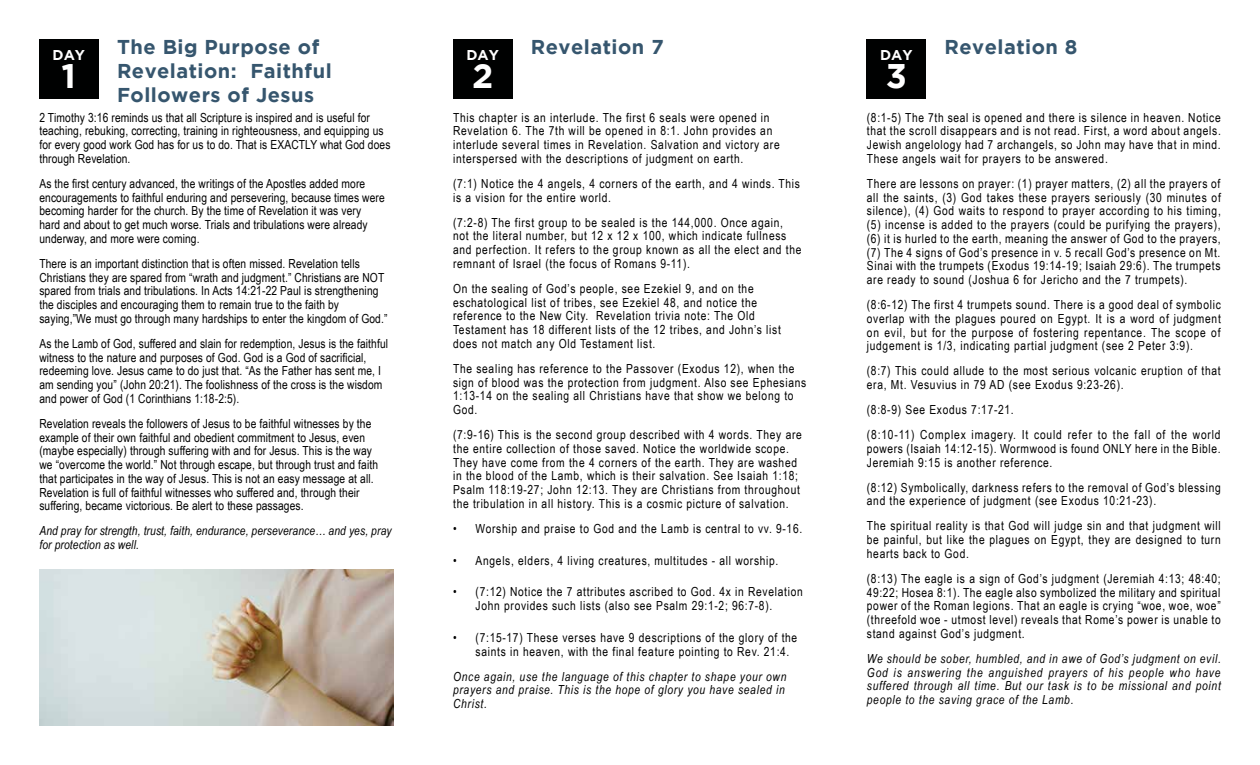
<style>
.page{position:relative;width:1260px;height:765px;background:#fff}
.page>*{position:absolute;margin:0;border:0;box-sizing:border-box;transform-origin:0 0}
.t1{font:700 34.12px "Gotham";color:#fff}
.t2{font:700 20px/24px "Gotham";letter-spacing:.025em;color:#36566e}
.t3{font:700 14.25px "Gotham";color:#fff}
.t4{font:12.5px/13.8px "Arial Narrow";letter-spacing:.055em;color:#000101}
.t5{font:12.5px/13.8px "Arial Narrow";letter-spacing:.01em;color:#000101}
.t6{font:italic 12.5px/13.8px "Arial Narrow";letter-spacing:.055em;color:#000101}
.t7{font:italic 12.5px/13.8px "Arial Narrow";letter-spacing:.01em;color:#000101}
</style>
<div class="page">
<div style="left:39px;top:39px;width:59px;height:60px;background:#000101"></div>
<div style="left:453px;top:39px;width:59px;height:60px;background:#000101"></div>
<div style="left:867px;top:39px;width:59px;height:60px;background:#000101"></div>
<img style="left:39px;top:569px;width:354px;height:157px">
<p class="t3" style="left:53px;top:47px;width:34px">DAY</p>
<h1 class="t1" style="left:62px;top:57px;width:16px">1</h1>
<h2 class="t2" style="left:117px;top:34px;width:216px">The Big Purpose of<br>Revelation: Faithful<br>Followers of Jesus</h2>
<p class="t5" style="left:39px;top:110px;width:353px">2 Timothy 3:16 reminds us that all Scripture is inspired and is useful for teaching, rebuking, correcting, training in righteousness, and equipping us for every good work God has for us to do. That is EXACTLY what God does through Revelation.</p>
<p class="t5" style="left:39px;top:176px;width:347px">As the first century advanced, the writings of the Apostles added more encouragements to faithful enduring and persevering, because times were becoming harder for the church. By the time of Revelation it was very hard and about to get much worse. Trials and tribulations were already underway, and more were coming.</p>
<p class="t5" style="left:39px;top:256px;width:350px">There is an important distinction that is often missed. Revelation tells Christians they are spared from “wrath and judgment.” Christians are NOT spared from trials and tribulations. In Acts 14:21-22 Paul is strengthening the disciples and encouraging them to remain true to the faith by saying,”We must go through many hardships to enter the kingdom of God.”</p>
<p class="t5" style="left:39px;top:336px;width:350px">As the Lamb of God, suffered and slain for redemption, Jesus is the faithful witness to the nature and purposes of God. God is a God of sacrificial, redeeming love. Jesus came to do just that. “As the Father has sent me, I am sending you” (John 20:21). The foolishness of the cross is the wisdom and power of God (1 Corinthians 1:18-2:5).</p>
<p class="t5" style="left:39px;top:416px;width:340px">Revelation reveals the followers of Jesus to be faithful witnesses by the example of their own faithful and obedient commitment to Jesus, even (maybe especially) through suffering with and for Jesus. This is the way we “overcome the world.” Not through escape, but through trust and faith that participates in the way of Jesus. This is not an easy message at all.<br>Revelation is full of faithful witnesses who suffered and, through their suffering, became victorious. Be alert to these passages.</p>
<p class="t7" style="left:39px;top:524px;width:354px">And pray for strength, trust, faith, endurance, perseverance… and yes, pray for protection as well.</p>
<p class="t3" style="left:467px;top:47px;width:34px">DAY</p>
<h2 class="t2" style="left:531px;top:34px;width:134px">Revelation 7</h2>
<p class="t3" style="left:880px;top:47px;width:34px">DAY</p>
<h2 class="t2" style="left:945px;top:34px;width:135px">Revelation 8</h2>
<h1 class="t1" style="left:472px;top:57px;width:23px">2</h1>
<h1 class="t1" style="left:886px;top:57px;width:23px">3</h1>
<p class="t4" style="left:453px;top:110px;width:328px">This chapter is an interlude. The first 6 seals were opened in Revelation 6. The 7th will be opened in 8:1. John provides an interlude several times in Revelation. Salvation and victory are interspersed with the descriptions of judgment on earth.</p>
<p class="t4" style="left:453px;top:176px;width:348px">(7:1) Notice the 4 angels, 4 corners of the earth, and 4 winds. This is a vision for the entire world.</p>
<p class="t4" style="left:453px;top:215px;width:350px">(7:2-8) The first group to be sealed is the 144,000. Once again, not the literal number, but 12 x 12 x 100, which indicate fullness and perfection. It refers to the group known as all the elect and the remnant of Israel (the focus of Romans 9-11).</p>
<p class="t4" style="left:453px;top:281px;width:329px">On the sealing of God’s people, see Ezekiel 9, and on the eschatological list of tribes, see Ezekiel 48, and notice the reference to the New City. Revelation trivia note: The Old Testament has 18 different lists of the 12 tribes, and John’s list does not match any Old Testament list.</p>
<p class="t4" style="left:453px;top:361px;width:355px">The sealing has reference to the Passover (Exodus 12), when the sign of blood was the protection from judgment. Also see Ephesians 1:13-14 on the sealing all Christians have that show we belong to God.</p>
<p class="t4" style="left:453px;top:427px;width:350px">(7:9-16) This is the second group described with 4 words. They are the entire collection of those saved. Notice the worldwide scope.<br>They have come from the 4 corners of the earth. They are washed in the blood of the Lamb, which is their salvation. See Isaiah 1:18; Psalm 118:19-27; John 12:13. They are Christians from throughout the tribulation in all history. This is a cosmic picture of salvation.</p>
<p class="t4" style="left:453px;top:521px;width:351px">• Worship and praise to God and the Lamb is central to vv. 9-16.</p>
<p class="t4" style="left:453px;top:553px;width:327px">• Angels, elders, 4 living creatures, multitudes - all worship.</p>
<p class="t4" style="left:476px;top:585px;width:329px;text-indent:-22px">• (7:12) Notice the 7 attributes ascribed to God. 4x in Revelation<br>John provides such lists (also see Psalm 29:1-2; 96:7-8).</p>
<p class="t4" style="left:476px;top:630px;width:323px;text-indent:-22px">• (7:15-17) These verses have 9 descriptions of the glory of the saints in heaven, with the final feature pointing to Rev. 21:4.</p>
<p class="t6" style="left:453px;top:669px;width:335px">Once again, use the language of this chapter to shape your own prayers and praise. This is the hope of glory you have sealed in<br>Christ.</p>
<p class="t4" style="left:867px;top:110px;width:355px;text-align:justify">(8:1-5) The 7th seal is opened and there is silence in heaven. Notice that the scroll disappears and is not read. First, a word about angels.<br>Jewish angelology had 7 archangels, so John may have that in mind.<br>These angels wait for prayers to be answered.</p>
<p class="t4" style="left:867px;top:176px;width:355px;text-align:justify">There are lessons on prayer: (1) prayer matters, (2) all the prayers of all the saints, (3) God takes these prayers seriously (30 minutes of silence), (4) God waits to respond to prayer according to his timing, (5) incense is added to the prayers (could be purifying the prayers), (6) it is hurled to the earth, meaning the answer of God to the prayers, (7) The 4 signs of God’s presence in v. 5 recall God’s presence on Mt.<br>Sinai with the trumpets (Exodus 19:14-19; Isaiah 29:6). The trumpets are ready to sound (Joshua 6 for Jericho and the 7 trumpets).</p>
<p class="t4" style="left:867px;top:297px;width:356px;text-align:justify">(8:6-12) The first 4 trumpets sound. There is a good deal of symbolic overlap with the plagues poured on Egypt. It is a word of judgment on evil, but for the purpose of fostering repentance. The scope of judgement is 1/3, indicating partial judgment (see 2 Peter 3:9).</p>
<p class="t4" style="left:867px;top:364px;width:355px">(8:7) This could allude to the most serious volcanic eruption of that era, Mt. Vesuvius in 79 AD (see Exodus 9:23-26).</p>
<p class="t4" style="left:867px;top:397px;width:355px;line-height:25px">(8:8-9) See Exodus 7:17-21.<br>(8:10-11) Complex imagery. It could refer to the fall of the world</p>
<p class="t4" style="left:867px;top:441px;width:355px">powers (Isaiah 14:12-15). Wormwood is found ONLY here in the Bible.<br>Jeremiah 9:15 is another reference.</p>
<p class="t4" style="left:867px;top:480px;width:355px">(8:12) Symbolically, darkness refers to the removal of God’s blessing and the experience of judgment (see Exodus 10:21-23).</p>
<p class="t4" style="left:867px;top:519px;width:355px;text-align:justify">The spiritual reality is that God will judge sin and that judgment will be painful, but like the plagues on Egypt, they are designed to turn hearts back to God.</p>
<p class="t4" style="left:867px;top:571px;width:355px;text-align:justify">(8:13) The eagle is a sign of God’s judgment (Jeremiah 4:13; 48:40; 49:22; Hosea 8:1). The eagle also symbolized the military and spiritual power of the Roman legions. That an eagle is crying “woe, woe, woe” (threefold woe - utmost level) reveals that Rome’s power is unable to stand against God’s judgment.</p>
<p class="t6" style="left:867px;top:651px;width:356px;text-align:justify">We should be sober, humbled, and in awe of God’s judgment on evil.<br>God is answering the anguished prayers of his people who have suffered through all time. But our task is to be missional and point people to the saving grace of the Lamb.</p>
</div>
